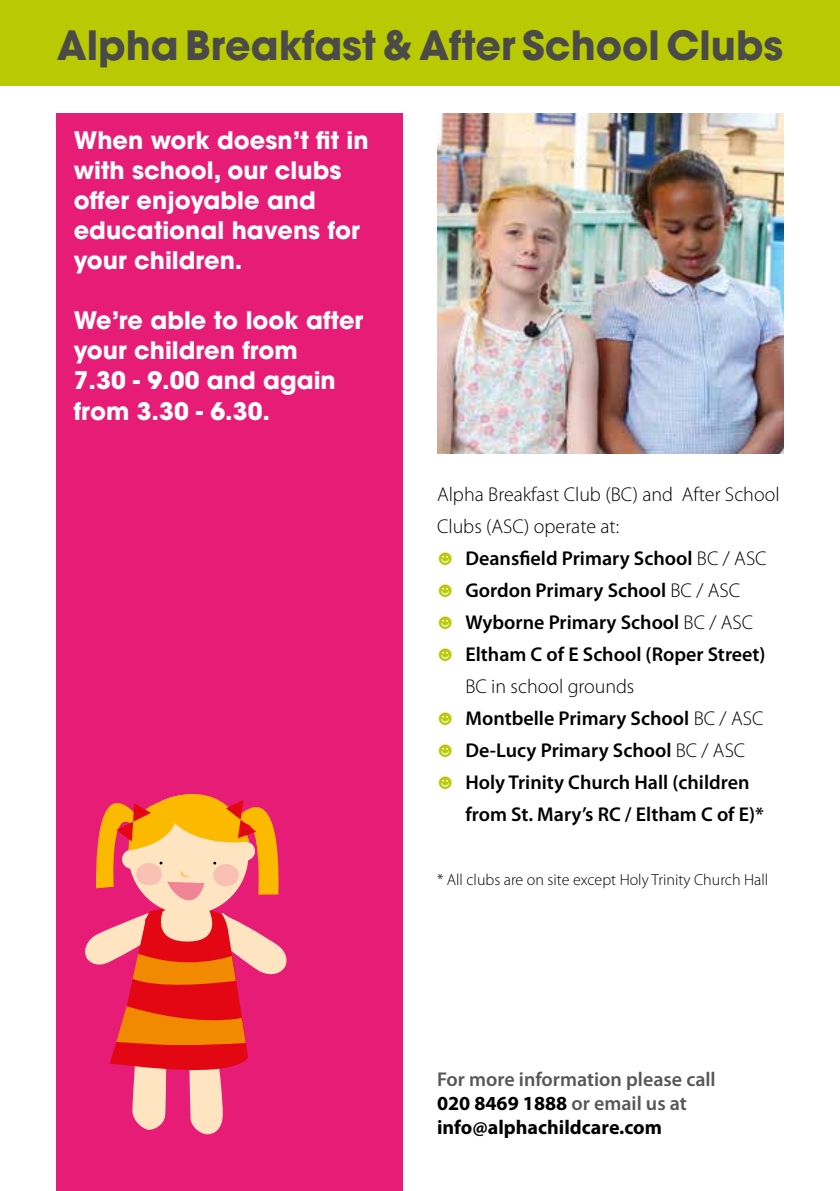
<style>
.page{position:relative;width:840px;height:1191px;background:#fff}
.page>*{position:absolute;margin:0;border:0;box-sizing:border-box;transform-origin:0 0}
.t1{font:700 40px "Avant Garde";color:#4a4a49}
.t2{font:700 24px/30px "Avant Garde";color:#fff}
.t3{font:600 20px "Myriad Pro";color:#000}
.t4{font:300 20px "Myriad Pro";color:#000}
.t5{font:600 20px/24px "Myriad Pro";color:#575756}
.t6{font:300 16px "Myriad Pro";color:#000}
.s1{color:#b9c903}
.s2{font-weight:300}
.s3{font-weight:700;color:#000}
</style>
<div class="page">
<div style="left:0;top:0;width:839px;height:85px;background:#b9c903"></div>
<div style="left:57px;top:113px;width:346px;height:1078px;background:#e71c77"></div>
<img style="left:437px;top:113px;width:345px;height:341px">
<svg style="left:85px;top:794px;width:202px;height:340px"></svg>
<h1 class="t1" style="left:57px;top:19px;width:727px">Alpha Breakfast &amp; After School Clubs</h1>
<p class="t2" style="left:74px;top:125px;width:296px">When work doesn’t fit in with school, our clubs offer enjoyable and educational havens for your children.</p>
<p class="t2" style="left:74px;top:305px;width:291px">We’re able to look after your children from<br>7.30 - 9.00 and again from 3.30 - 6.30.</p>
<p class="t4" style="left:437px;top:483px;width:344px">Alpha Breakfast Club (BC) and After School</p>
<p class="t4" style="left:437px;top:515px;width:184px">Clubs (ASC) operate at:</p>
<p class="t3" style="left:437px;top:547px;width:331px"><span class="s1">☻</span> Deansfield Primary School <span class="s2">BC / ASC</span></p>
<p class="t3" style="left:437px;top:579px;width:304px"><span class="s1">☻</span> Gordon Primary School <span class="s2">BC / ASC</span></p>
<p class="t3" style="left:437px;top:611px;width:317px"><span class="s1">☻</span> Wyborne Primary School <span class="s2">BC / ASC</span></p>
<p class="t3" style="left:437px;top:643px;width:330px"><span class="s1">☻</span> Eltham C of E School (Roper Street)</p>
<p class="t4" style="left:465px;top:675px;width:170px">BC in school grounds</p>
<p class="t3" style="left:437px;top:707px;width:328px"><span class="s1">☻</span> Montbelle Primary School <span class="s2">BC / ASC</span></p>
<p class="t3" style="left:437px;top:739px;width:310px"><span class="s1">☻</span> De-Lucy Primary School <span class="s2">BC / ASC</span></p>
<p class="t3" style="left:437px;top:771px;width:314px"><span class="s1">☻</span> Holy Trinity Church Hall (children</p>
<p class="t3" style="left:465px;top:803px;width:300px">from St. Mary’s RC / Eltham C of E)*</p>
<p class="t6" style="left:437px;top:871px;width:332px">* All clubs are on site except Holy Trinity Church Hall</p>
<p class="t5" style="left:437px;top:1067px;width:280px">For more information please call<br><span class="s3">020 8469 1888</span> or email us at <span class="s3">info@alphachildcare.com</span></p>
</div>
